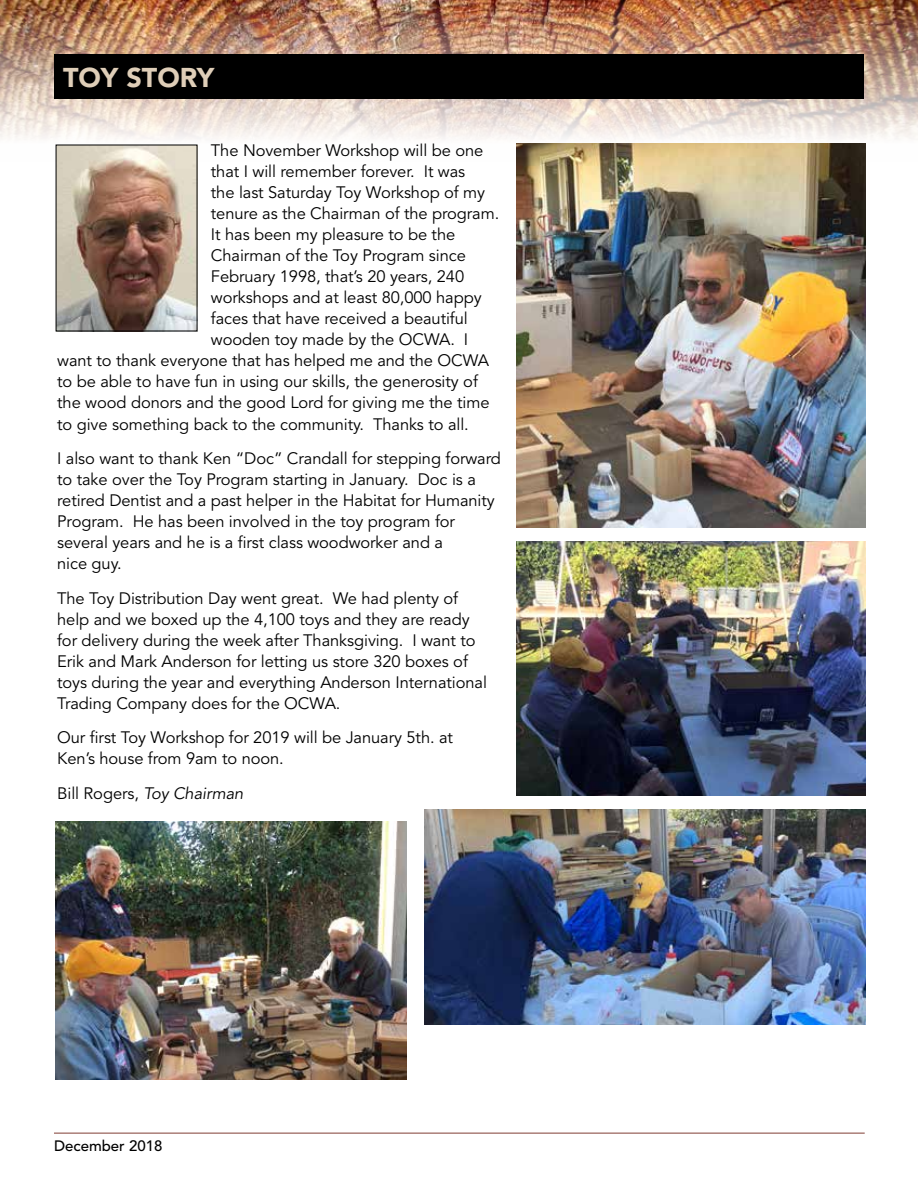
<style>
.page{position:relative;width:918px;height:1188px;background:#fff}
.page>*{position:absolute;margin:0;border:0;box-sizing:border-box;transform-origin:0 0}
.t1{font:900 27px "Avenir";color:#dfceb8}
.t2{font:16.5px/21px "Avenir";letter-spacing:-.005em;color:#000}
.t3{font:500 15px "Avenir";color:#000}
.s1{font-style:italic}
</style>
<div class="page">
<hr style="left:54px;top:1133px;width:811px;height:1px;background:#803c33">
<img style="left:0;top:0;width:918px;height:162px">
<div style="left:54px;top:54px;width:810px;height:45px;background:#000"></div>
<img style="left:58px;top:147px;width:137px;height:182px">
<img style="left:56px;top:821px;width:350px;height:259px">
<img style="left:517px;top:144px;width:349px;height:383px">
<img style="left:516px;top:542px;width:350px;height:254px">
<img style="left:424px;top:810px;width:442px;height:214px">
<h1 class="t1" style="left:63px;top:61px;width:153px">TOY STORY</h1>
<p class="t2" style="left:211px;top:141px;width:274px">The November Workshop will be one</p>
<p class="t2" style="left:211px;top:162px;width:256px">that I will remember forever. It was</p>
<p class="t2" style="left:211px;top:183px;width:276px">the last Saturday Toy Workshop of my</p>
<p class="t2" style="left:211px;top:204px;width:290px">tenure as the Chairman of the program.</p>
<p class="t2" style="left:211px;top:225px;width:246px">It has been my pleasure to be the</p>
<p class="t2" style="left:211px;top:246px;width:256px">Chairman of the Toy Program since</p>
<p class="t2" style="left:211px;top:267px;width:255px">February 1998, that’s 20 years, 240</p>
<p class="t2" style="left:211px;top:288px;width:272px">workshops and at least 80,000 happy</p>
<p class="t2" style="left:211px;top:309px;width:258px">faces that have received a beautiful</p>
<p class="t2" style="left:211px;top:330px;width:259px">wooden toy made by the OCWA. I</p>
<p class="t2" style="left:57px;top:351px;width:434px">want to thank everyone that has helped me and the OCWA</p>
<p class="t2" style="left:57px;top:372px;width:422px">to be able to have fun in using our skills, the generosity of</p>
<p class="t2" style="left:57px;top:393px;width:434px">the wood donors and the good Lord for giving me the time</p>
<p class="t2" style="left:57px;top:414px;width:413px">to give something back to the community. Thanks to all.</p>
<p class="t2" style="left:57px;top:448px;width:445px">I also want to thank Ken “Doc” Crandall for stepping forward to take over the Toy Program starting in January. Doc is a retired Dentist and a past helper in the Habitat for Humanity Program. He has been involved in the toy program for several years and he is a first class woodworker and a<br>nice guy.</p>
<p class="t2" style="left:57px;top:588px;width:431px">The Toy Distribution Day went great. We had plenty of help and we boxed up the 4,100 toys and they are ready for delivery during the week after Thanksgiving. I want to Erik and Mark Anderson for letting us store 320 boxes of toys during the year and everything Anderson International Trading Company does for the OCWA.</p>
<p class="t2" style="left:57px;top:727px;width:397px">Our first Toy Workshop for 2019 will be January 5th. at<br>Ken’s house from 9am to noon.</p>
<p class="t2" style="left:57px;top:783px;width:188px">Bill Rogers, <span class="s1">Toy Chairman</span></p>
<p class="t3" style="left:54px;top:1138px;width:110px">December 2018</p>
</div>
